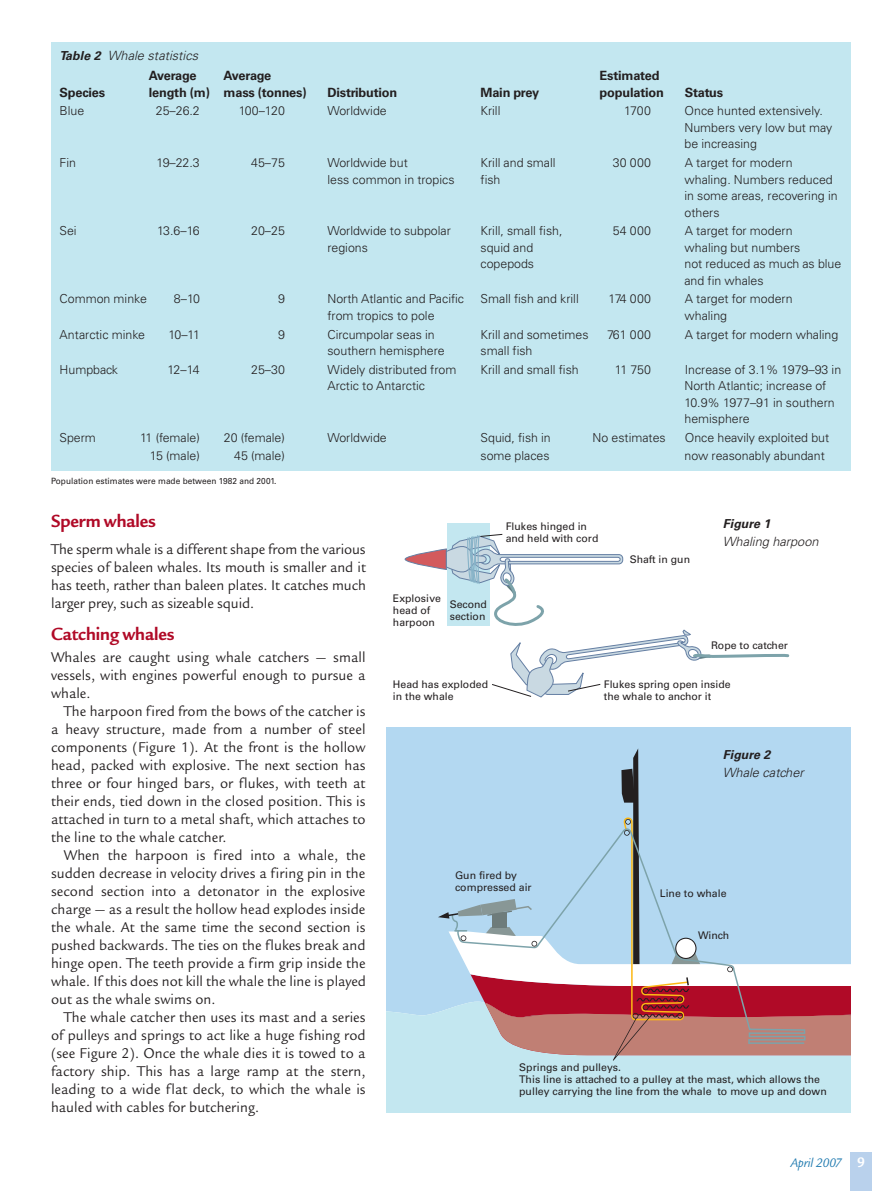
<style>
.page{position:relative;width:893px;height:1191px;background:#fff}
.page>*{position:absolute;margin:0;border:0;box-sizing:border-box;transform-origin:0 0}
.t1{font:700 19.2px "Legacy San ITC";letter-spacing:-.005em;color:#b00a27;scale:.96 1}
.t2{font:15.3px/18px "Legacy San ITC";letter-spacing:.005em;color:#231f20;text-align:justify;scale:.95 1}
.t3{font:italic 13.5px "Legacy San ITC";letter-spacing:-.005em;color:#217bb0;scale:.95 1}
.t4{font:700 12.75px "Univers";letter-spacing:-.015em;color:#231f20}
.t5{font:italic 300 12.75px/20.7px "Univers";color:#231f20;text-align:right}
.t6{font:700 12.75px "Univers";letter-spacing:-.035em;color:#231f20}
.t7{font:300 12.3px/16.5px "Univers";color:#231f20}
.t8{font:italic 700 12.3px "Univers";letter-spacing:.005em;color:#231f20}
.t9{font:10.5px/12px "Univers";color:#231f20}
.t10{font:8.7px "Univers";letter-spacing:.005em;color:#231f20;scale:.96 1}
.s1{font-weight:700;font-size:12.3px}
.s2{font-weight:700;font-style:normal}
.s3{font-weight:700;font-style:normal;font-size:15px;color:#fff}
</style>
<div class="page">
<div style="left:850px;top:1152px;width:22px;height:39px;background:#b9d1ec"></div>
<div style="left:51px;top:43px;width:799px;height:428px;background:#c3e7f0"></div>
<div style="left:387px;top:728px;width:463px;height:273px;background:#b3d8f1"></div>
<div style="left:387px;top:1001px;width:463px;height:111px;background:#c3e7f0"></div>
<svg style="left:438px;top:748px;width:412px;height:312px;background:#b7bcce"></svg>
<div style="left:448px;top:523px;width:42px;height:102px;background:#c3e7f0"></div>
<svg style="left:404px;top:533px;width:385px;height:165px"></svg>
<p class="t5" style="left:60px;top:46px;width:140px"><span class="s1">Table 2</span> Whale statistics<br><span class="s2">Average</span></p>
<p class="t6" style="left:224px;top:71px;width:49px">Average</p>
<p class="t4" style="left:600px;top:71px;width:61px">Estimated</p>
<p class="t4" style="left:60px;top:88px;width:47px">Species</p>
<p class="t4" style="left:149px;top:88px;width:159px">length (m) mass (tonnes)</p>
<p class="t4" style="left:327px;top:88px;width:71px">Distribution</p>
<p class="t4" style="left:480px;top:88px;width:60px">Main prey</p>
<p class="t4" style="left:600px;top:88px;width:66px">population</p>
<p class="t4" style="left:685px;top:88px;width:40px">Status</p>
<p class="t7" style="left:60px;top:104px;width:26px">Blue</p>
<p class="t7" style="left:156px;top:104px;width:46px">25–26.2</p>
<p class="t7" style="left:239px;top:104px;width:48px">100–120</p>
<p class="t7" style="left:327px;top:104px;width:61px">Worldwide</p>
<p class="t7" style="left:481px;top:104px;width:21px">Krill</p>
<p class="t7" style="left:624px;top:104px;width:28px">1700</p>
<p class="t7" style="left:684px;top:104px;width:149px">Once hunted extensively.<br>Numbers very low but may be increasing</p>
<p class="t7" style="left:60px;top:156px;width:18px">Fin</p>
<p class="t7" style="left:156px;top:156px;width:45px">19–22.3</p>
<p class="t7" style="left:251px;top:156px;width:35px">45–75</p>
<p class="t7" style="left:327px;top:156px;width:82px">Worldwide but</p>
<p class="t7" style="left:481px;top:156px;width:77px">Krill and small</p>
<p class="t7" style="left:613px;top:156px;width:40px">30 000</p>
<p class="t7" style="left:685px;top:156px;width:109px">A target for modern</p>
<p class="t7" style="left:327px;top:172px;width:129px">less common in tropics</p>
<p class="t7" style="left:481px;top:172px;width:21px">fish</p>
<p class="t7" style="left:684px;top:172px;width:155px">whaling. Numbers reduced in some areas, recovering in others</p>
<p class="t7" style="left:60px;top:224px;width:19px">Sei</p>
<p class="t7" style="left:157px;top:224px;width:44px">13.6–16</p>
<p class="t7" style="left:251px;top:224px;width:35px">20–25</p>
<p class="t7" style="left:327px;top:224px;width:125px">Worldwide to subpolar</p>
<p class="t7" style="left:481px;top:224px;width:83px">Krill, small fish,</p>
<p class="t7" style="left:613px;top:224px;width:40px">54 000</p>
<p class="t7" style="left:685px;top:224px;width:109px">A target for modern</p>
<p class="t7" style="left:327px;top:240px;width:42px">regions</p>
<p class="t7" style="left:480px;top:240px;width:54px">squid and</p>
<p class="t7" style="left:685px;top:240px;width:117px">whaling but numbers</p>
<p class="t7" style="left:480px;top:257px;width:55px">copepods</p>
<p class="t7" style="left:684px;top:257px;width:158px">not reduced as much as blue and fin whales</p>
<p class="t7" style="left:60px;top:292px;width:89px">Common minke</p>
<p class="t7" style="left:174px;top:292px;width:27px">8–10</p>
<p class="t7" style="left:278px;top:292px;width:8px">9</p>
<p class="t7" style="left:327px;top:292px;width:138px">North Atlantic and Pacific</p>
<p class="t7" style="left:481px;top:292px;width:100px">Small fish and krill</p>
<p class="t7" style="left:609px;top:292px;width:44px">174 000</p>
<p class="t7" style="left:685px;top:292px;width:109px">A target for modern</p>
<p class="t7" style="left:327px;top:308px;width:109px">from tropics to pole</p>
<p class="t7" style="left:684px;top:308px;width:44px">whaling</p>
<p class="t7" style="left:60px;top:327px;width:87px">Antarctic minke</p>
<p class="t7" style="left:169px;top:327px;width:33px">10–11</p>
<p class="t7" style="left:278px;top:327px;width:8px">9</p>
<p class="t7" style="left:327px;top:327px;width:109px">Circumpolar seas in</p>
<p class="t7" style="left:481px;top:327px;width:110px">Krill and sometimes</p>
<p class="t7" style="left:607px;top:327px;width:46px">761 000</p>
<p class="t7" style="left:685px;top:327px;width:155px">A target for modern whaling</p>
<p class="t7" style="left:327px;top:343px;width:119px">southern hemisphere</p>
<p class="t7" style="left:481px;top:343px;width:53px">small fish</p>
<p class="t7" style="left:60px;top:362px;width:60px">Humpback</p>
<p class="t7" style="left:167px;top:362px;width:34px">12–14</p>
<p class="t7" style="left:251px;top:362px;width:35px">25–30</p>
<p class="t7" style="left:327px;top:362px;width:130px">Widely distributed from</p>
<p class="t7" style="left:481px;top:362px;width:100px">Krill and small fish</p>
<p class="t7" style="left:615px;top:362px;width:38px">11 750</p>
<p class="t7" style="left:685px;top:362px;width:158px">Increase of 3.1% 1979–93 in</p>
<p class="t7" style="left:327px;top:379px;width:99px">Arctic to Antarctic</p>
<p class="t7" style="left:684px;top:379px;width:152px">North Atlantic; increase of<br>10.9% 1977–91 in southern hemisphere</p>
<p class="t7" style="left:60px;top:430px;width:38px">Sperm</p>
<p class="t7" style="left:140px;top:430px;width:61px">11 (female)</p>
<p class="t7" style="left:224px;top:430px;width:63px">20 (female)</p>
<p class="t7" style="left:327px;top:430px;width:61px">Worldwide</p>
<p class="t7" style="left:481px;top:430px;width:72px">Squid, fish in</p>
<p class="t7" style="left:592px;top:430px;width:75px">No estimates</p>
<p class="t7" style="left:685px;top:430px;width:146px">Once heavily exploited but</p>
<p class="t7" style="left:150px;top:449px;width:52px">15 (male)</p>
<p class="t7" style="left:234px;top:449px;width:52px">45 (male)</p>
<p class="t7" style="left:480px;top:449px;width:71px">some places</p>
<p class="t7" style="left:685px;top:449px;width:142px">now reasonably abundant</p>
<p class="t10" style="left:51px;top:478px;width:236px">Population estimates were made between 1982 and 2001.</p>
<p class="t1" style="left:51px;top:509px;width:111px">Sperm whales</p>
<p class="t2" style="left:51px;top:539px;width:333px">The sperm whale is a different shape from the various species of baleen whales. Its mouth is smaller and it has teeth, rather than baleen plates. It catches much larger prey, such as sizeable squid.</p>
<p class="t1" style="left:51px;top:622px;width:130px">Catching whales</p>
<p class="t2" style="left:51px;top:647px;width:333px">Whales are caught using whale catchers — small vessels, with engines powerful enough to pursue a whale.</p>
<p class="t2" style="left:51px;top:701px;width:333px;text-indent:13px">The harpoon fired from the bows of the catcher is a heavy structure, made from a number of steel components (Figure 1). At the front is the hollow head, packed with explosive. The next section has three or four hinged bars, or flukes, with teeth at their ends, tied down in the closed position. This is attached in turn to a metal shaft, which attaches to the line to the whale catcher.</p>
<p class="t2" style="left:51px;top:845px;width:333px;text-indent:13px">When the harpoon is fired into a whale, the sudden decrease in velocity drives a firing pin in the second section into a detonator in the explosive charge — as a result the hollow head explodes inside the whale. At the same time the second section is pushed backwards. The ties on the flukes break and hinge open. The teeth provide a firm grip inside the whale. If this does not kill the whale the line is played out as the whale swims on.</p>
<p class="t2" style="left:51px;top:1007px;width:333px;text-indent:13px">The whale catcher then uses its mast and a series of pulleys and springs to act like a huge fishing rod (see Figure 2). Once the whale dies it is towed to a factory ship. This has a large ramp at the stern, leading to a wide flat deck, to which the whale is hauled with cables for butchering.</p>
<p class="t9" style="left:393px;top:593px;width:50px">Explosive head of harpoon</p>
<p class="t9" style="left:450px;top:599px;width:39px">Second section</p>
<p class="t9" style="left:393px;top:679px;width:97px">Head has exploded in the whale</p>
<p class="t9" style="left:506px;top:521px;width:94px">Flukes hinged in and held with cord</p>
<p class="t9" style="left:630px;top:554px;width:62px">Shaft in gun</p>
<p class="t8" style="left:723px;top:519px;width:49px">Figure 1</p>
<p class="t5" style="left:723px;top:532px;width:97px">Whaling harpoon</p>
<p class="t9" style="left:711px;top:640px;width:78px">Rope to catcher</p>
<p class="t9" style="left:604px;top:679px;width:128px">Flukes spring open inside the whale to anchor it</p>
<p class="t8" style="left:723px;top:750px;width:49px">Figure 2</p>
<p class="t5" style="left:723px;top:763px;width:82px">Whale catcher</p>
<p class="t9" style="left:455px;top:870px;width:78px">Gun fired by compressed air</p>
<p class="t9" style="left:660px;top:888px;width:68px">Line to whale</p>
<p class="t9" style="left:698px;top:930px;width:33px">Winch</p>
<p class="t9" style="left:519px;top:1062px;width:309px">Springs and pulleys.<br>This line is attached to a pulley at the mast, which allows the pulley carrying the line from the whale to move up and down</p>
<p class="t3" style="left:790px;top:1154px;width:80px">April 2007 <span class="s3">9</span></p>
</div>
